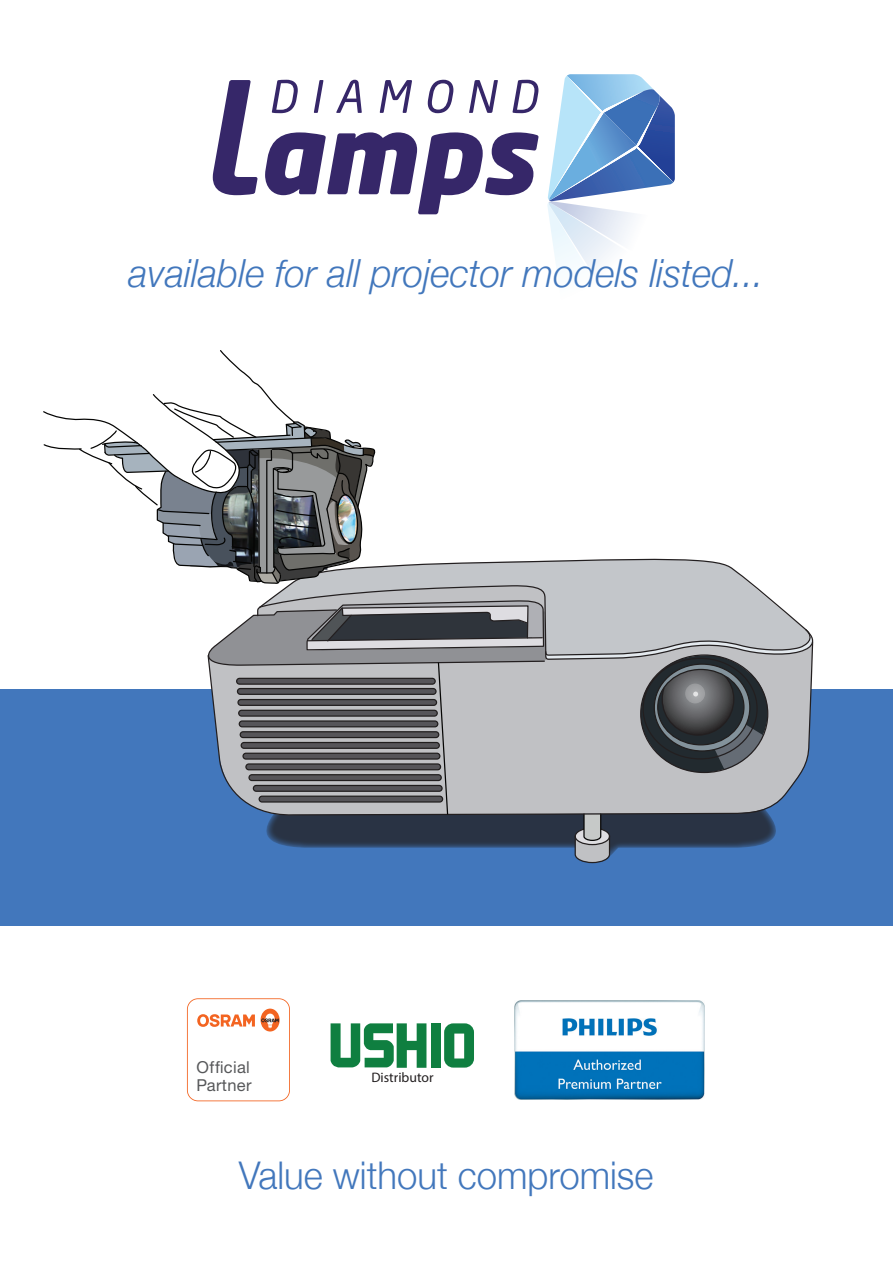
<style>
.page{position:relative;width:893px;height:1263px;background:#fff}
.page>*{position:absolute;margin:0;border:0;box-sizing:border-box;transform-origin:0 0}
.t1{font:italic 300 38.85px "Helvetica Neue";color:#4277bc;scale:.96 1}
.t2{font:300 38.25px "Helvetica Neue";color:#4277bc;scale:.96 1}
.t3{font:16.5px/18.1px "Helvetica Neue LT Pro";letter-spacing:.02em;color:#57585a}
.t4{font:13.8px "Myriad Pro";color:#231f20}
</style>
<div class="page">
<div style="left:0;top:689px;width:893px;height:237px;background:#4277bc"></div>
<svg style="left:547px;top:74px;width:128px;height:196px"></svg>
<svg style="left:272px;top:80px;width:26px;height:33px"></svg>
<svg style="left:314px;top:80px;width:9px;height:33px"></svg>
<svg style="left:336px;top:80px;width:26px;height:33px"></svg>
<svg style="left:380px;top:80px;width:32px;height:33px"></svg>
<svg style="left:428px;top:80px;width:25px;height:33px"></svg>
<svg style="left:469px;top:80px;width:29px;height:33px"></svg>
<svg style="left:513px;top:80px;width:25px;height:33px"></svg>
<svg style="left:213px;top:80px;width:44px;height:115px"></svg>
<svg style="left:265px;top:132px;width:273px;height:82px"></svg>
<svg style="left:331px;top:1023px;width:95px;height:45px"></svg>
<div style="left:431px;top:1023px;width:9px;height:44px;background:#0f7f40"></div>
<svg style="left:444px;top:1023px;width:30px;height:44px"></svg>
<img style="left:515px;top:1000px;width:189px;height:99px">
<svg style="left:43px;top:350px;width:771px;height:514px"></svg>
<svg style="left:187px;top:998px;width:103px;height:103px"></svg>
<p class="t1" style="left:129px;top:242px;width:663px">available for all projector models listed...</p>
<p class="t3" style="left:197px;top:1057px;width:56px">Official<br>Partner</p>
<p class="t4" style="left:371px;top:1069px;width:64px">Distributor</p>
<p class="t2" style="left:239px;top:1144px;width:433px">Value without compromise</p>
</div>
